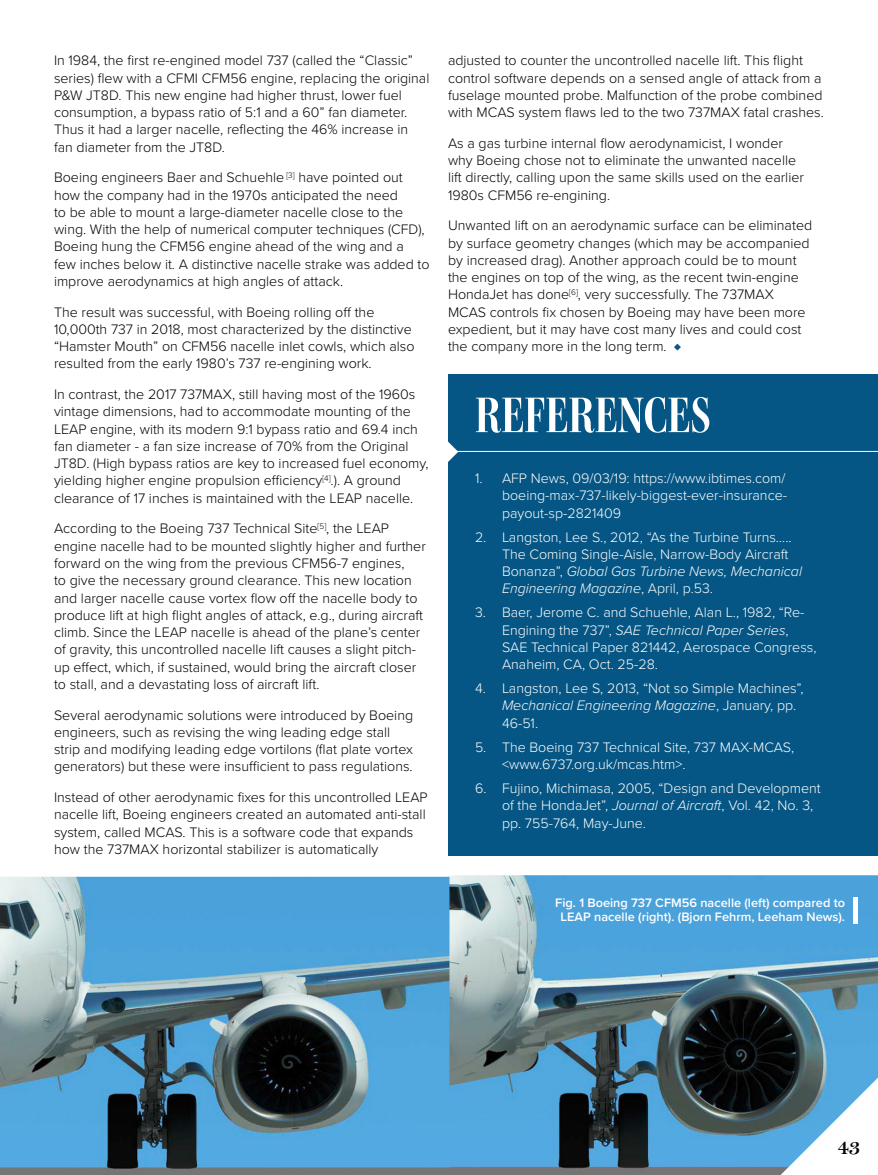
<style>
.page{position:relative;width:878px;height:1175px;background:#fff}
.page>*{position:absolute;margin:0;border:0;box-sizing:border-box;transform-origin:0 0}
.Paragraph_Style_1{font:700 51px "Mencken Std Head Narrow";color:#fff}
.t1{font:600 19.5px "Miller Display";color:#000}
.body{font:300 14.25px/17.2px "Proxima Nova";color:#000}
.t2{font:300 14.25px/17.2px "Proxima Nova";color:#fff}
.caption_white{font:600 12.75px/14.1px "Proxima Nova";color:#fff;text-align:center}
.s1{font-size:13.65px;color:#055684}
.s2{font-style:italic}
</style>
<div class="page">
<div style="left:448px;top:374px;width:430px;height:481px;background:#055684"></div>
<img style="left:0;top:875px;width:878px;height:299px">
<div style="left:853px;top:897px;width:5px;height:26px;background:#fff"></div>
<hr style="left:453px;top:451px;width:425px;height:1px;background:#fff">
<svg style="left:448px;top:441px;width:10px;height:21px"></svg>
<svg style="left:746px;top:1043px;width:132px;height:131px"></svg>
<p class="body" style="left:54px;top:51px;width:377px">In 1984, the first re-engined model 737 (called the “Classic” series) flew with a CFMI CFM56 engine, replacing the original P&amp;W JT8D. This new engine had higher thrust, lower fuel consumption, a bypass ratio of 5:1 and a 60” fan diameter.<br>Thus it had a larger nacelle, reflecting the 46% increase in fan diameter from the JT8D.</p>
<p class="body" style="left:54px;top:168px;width:377px">Boeing engineers Baer and Schuehle <sup>[3]</sup> have pointed out how the company had in the 1970s anticipated the need<br>to be able to mount a large-diameter nacelle close to the wing. With the help of numerical computer techniques (CFD), Boeing hung the CFM56 engine ahead of the wing and a few inches below it. A distinctive nacelle strake was added to improve aerodynamics at high angles of attack.</p>
<p class="body" style="left:54px;top:302px;width:362px">The result was successful, with Boeing rolling off the 10,000th 737 in 2018, most characterized by the distinctive “Hamster Mouth” on CFM56 nacelle inlet cowls, which also resulted from the early 1980’s 737 re-engining work.</p>
<p class="body" style="left:54px;top:385px;width:376px">In contrast, the 2017 737MAX, still having most of the 1960s vintage dimensions, had to accommodate mounting of the LEAP engine, with its modern 9:1 bypass ratio and 69.4 inch fan diameter - a fan size increase of 70% from the Original JT8D. (High bypass ratios are key to increased fuel economy, yielding higher engine propulsion efficiency<sup>[4]</sup>.). A ground clearance of 17 inches is maintained with the LEAP nacelle.</p>
<p class="body" style="left:54px;top:519px;width:373px">According to the Boeing 737 Technical Site<sup>[5]</sup>, the LEAP engine nacelle had to be mounted slightly higher and further forward on the wing from the previous CFM56-7 engines,<br>to give the necessary ground clearance. This new location and larger nacelle cause vortex flow off the nacelle body to produce lift at high flight angles of attack, e.g., during aircraft climb. Since the LEAP nacelle is ahead of the plane’s center of gravity, this uncontrolled nacelle lift causes a slight pitch&shy;up effect, which, if sustained, would bring the aircraft closer to stall, and a devastating loss of aircraft lift.</p>
<p class="body" style="left:54px;top:705px;width:360px">Several aerodynamic solutions were introduced by Boeing engineers, such as revising the wing leading edge stall strip and modifying leading edge vortilons (flat plate vortex generators) but these were insufficient to pass regulations.</p>
<p class="body" style="left:54px;top:788px;width:375px">Instead of other aerodynamic fixes for this uncontrolled LEAP nacelle lift, Boeing engineers created an automated anti-stall system, called MCAS. This is a software code that expands how the 737MAX horizontal stabilizer is automatically</p>
<p class="body" style="left:448px;top:51px;width:377px">adjusted to counter the uncontrolled nacelle lift. This flight control software depends on a sensed angle of attack from a fuselage mounted probe. Malfunction of the probe combined with MCAS system flaws led to the two 737MAX fatal crashes.</p>
<p class="body" style="left:448px;top:134px;width:357px">As a gas turbine internal flow aerodynamicist, I wonder why Boeing chose not to eliminate the unwanted nacelle lift directly, calling upon the same skills used on the earlier 1980s CFM56 re-engining.</p>
<p class="body" style="left:448px;top:216px;width:366px">Unwanted lift on an aerodynamic surface can be eliminated by surface geometry changes (which may be accompanied by increased drag). Another approach could be to mount the engines on top of the wing, as the recent twin-engine HondaJet has done<sup>[6]</sup>, very successfully. The 737MAX MCAS controls fix chosen by Boeing may have been more expedient, but it may have cost many lives and could cost the company more in the long term. <span class="s1">♦</span></p>
<p class="Paragraph_Style_1" style="left:475px;top:386px;width:237px">REFERENCES</p>
<p class="t2" style="left:502px;top:469px;width:286px;text-align:justify;text-indent:-27px">1. AFP News, 09/03/19: https://www.ibtimes.com/ boeing-max-737-likely-biggest-ever-insurance&shy;payout-sp-2821409</p>
<p class="t2" style="left:502px;top:527px;width:301px;text-indent:-27px">2. Langston, Lee S., 2012, “As the Turbine Turns…..<br>The Coming Single-Aisle, Narrow-Body Aircraft Bonanza”, <span class="s2">Global Gas Turbine News, Mechanical Engineering Magazine</span>, April, p.53.</p>
<p class="t2" style="left:502px;top:603px;width:316px;text-indent:-27px">3. Baer, Jerome C. and Schuehle, Alan L., 1982, “Re-Engining the 737”, <span class="s2">SAE Technical Paper Series</span>, SAE Technical Paper 821442, Aerospace Congress, Anaheim, CA, Oct. 25-28.</p>
<p class="t2" style="left:502px;top:679px;width:303px;text-indent:-27px">4. Langston, Lee S, 2013, “Not so Simple Machines”,<br><span class="s2">Mechanical Engineering Magazine</span>, January, pp.<br>46-51.</p>
<p class="t2" style="left:502px;top:737px;width:294px;text-indent:-27px">5. The Boeing 737 Technical Site, 737 MAX-MCAS, &lt;www.6737.org.uk/mcas.htm&gt;.</p>
<p class="t2" style="left:502px;top:779px;width:320px;text-indent:-27px">6. Fujino, Michimasa, 2005, “Design and Development of the HondaJet”, <span class="s2">Journal of Aircraft</span>, Vol. 42, No. 3, pp. 755-764, May-June.</p>
<p class="caption_white" style="left:555px;top:895px;width:291px">Fig. 1 Boeing 737 CFM56 nacelle (left) compared to<br>LEAP nacelle (right). (Bjorn Fehrm, Leeham News).</p>
<h2 class="t1" style="left:837px;top:1135px;width:24px">43</h2>
</div>
